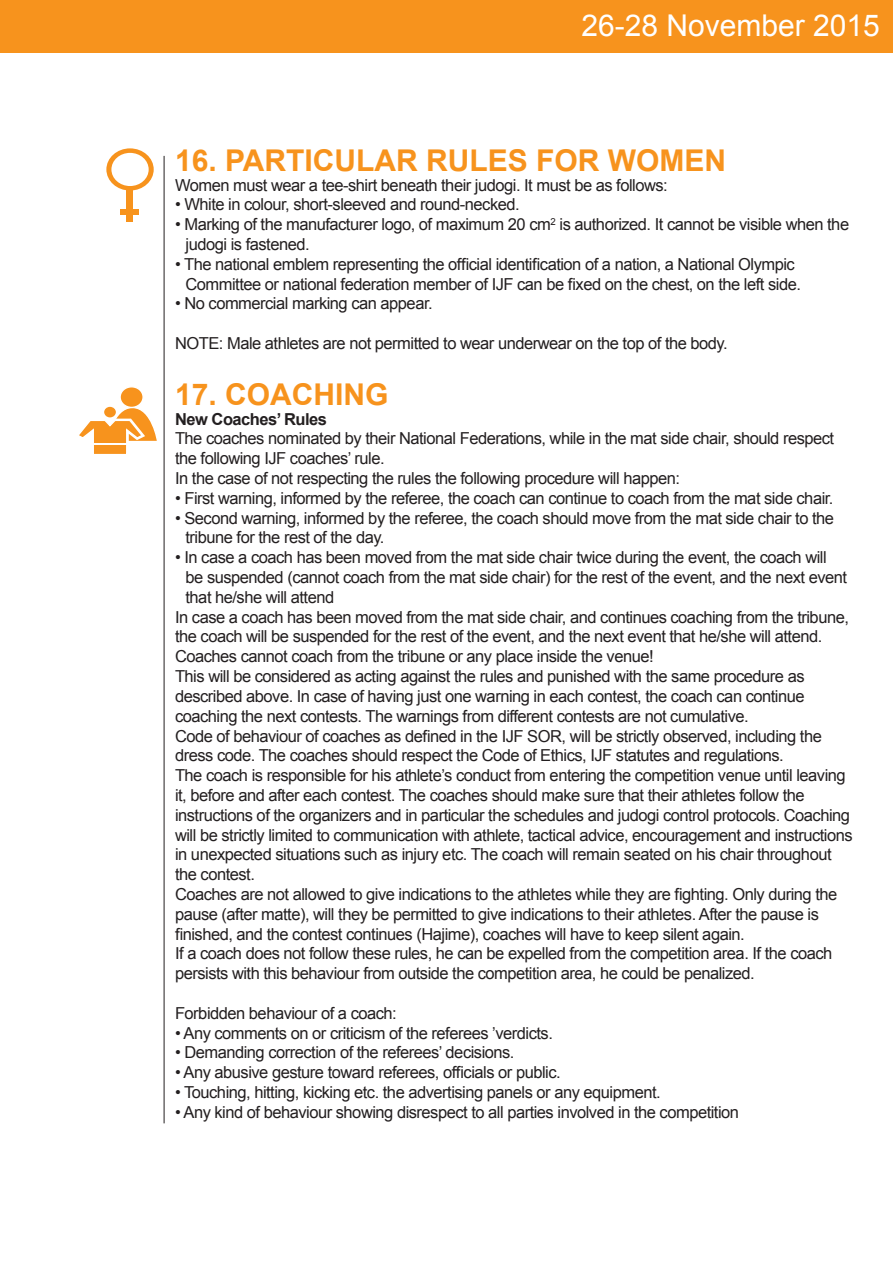
<style>
.page{position:relative;width:893px;height:1263px;background:#fff}
.page>*{position:absolute;margin:0;border:0;box-sizing:border-box;transform-origin:0 0}
.t1{font:700 30px "Arial";color:#f7931d}
.t2{font:30px "Arial";color:#fff}
.t3{font:16.5px/19.8px "Arial";letter-spacing:-.03em;color:#231f20}
.t4{font:700 16.5px "Arial";letter-spacing:-.03em;color:#231f20}
</style>
<div class="page">
<div style="left:0;top:0;width:893px;height:52px;background:#f7931d"></div>
<hr style="left:164px;top:156px;width:1px;height:967px;background:#231f20">
<svg style="left:106px;top:148px;width:48px;height:43px"></svg>
<div style="left:111px;top:153px;width:38px;height:33px;background:#fff;border-radius:50%"></div>
<div style="left:126px;top:188px;width:7px;height:33px;background:#f7931d"></div>
<div style="left:120px;top:210px;width:19px;height:5px;background:#f7931d"></div>
<div style="left:120px;top:387px;width:23px;height:20px;background:#f7931d;border-radius:50%"></div>
<div style="left:119px;top:386px;width:25px;height:22px;border:1px solid #fff;border-radius:50%"></div>
<svg style="left:79px;top:406px;width:78px;height:48px"></svg>
<div style="left:104px;top:407px;width:12px;height:10px;background:#f7931d;border-radius:50%"></div>
<hr style="left:93px;top:443px;width:35px;height:2px;background:#fff">
<h1 class="t2" style="left:581px;top:6px;width:300px">26-28 November 2015</h1>
<h1 class="t1" style="left:175px;top:140px;width:553px">16. PARTICULAR RULES FOR WOMEN</h1>
<p class="t3" style="left:175px;top:175px;width:494px">Women must wear a tee-shirt beneath their judogi. It must be as follows:</p>
<p class="t3" style="left:175px;top:195px;width:346px">• White in colour, short-sleeved and round-necked.</p>
<p class="t3" style="left:186px;top:215px;width:665px;text-indent:-10px">• Marking of the manufacturer logo, of maximum 20 cm<sup>2</sup> is authorized. It cannot be visible when the judogi is fastened.</p>
<p class="t3" style="left:186px;top:254px;width:617px;text-indent:-10px">• The national emblem representing the official identification of a nation, a National Olympic<br>Committee or national federation member of IJF can be fixed on the chest, on the left side.</p>
<p class="t3" style="left:175px;top:294px;width:259px">• No commercial marking can appear.</p>
<p class="t3" style="left:175px;top:333px;width:554px">NOTE: Male athletes are not permitted to wear underwear on the top of the body.</p>
<h1 class="t1" style="left:175px;top:374px;width:215px">17. COACHING</h1>
<p class="t4" style="left:175px;top:408px;width:154px">New Coaches’ Rules</p>
<p class="t3" style="left:175px;top:429px;width:661px">The coaches nominated by their National Federations, while in the mat side chair, should respect the following IJF coaches’ rule.<br>In the case of not respecting the rules the following procedure will happen:</p>
<p class="t3" style="left:175px;top:488px;width:660px">• First warning, informed by the referee, the coach can continue to coach from the mat side chair.</p>
<p class="t3" style="left:186px;top:508px;width:650px;text-indent:-10px">• Second warning, informed by the referee, the coach should move from the mat side chair to the tribune for the rest of the day.</p>
<p class="t3" style="left:175px;top:548px;width:653px">• In case a coach has been moved from the mat side chair twice during the event, the coach will</p>
<p class="t3" style="left:186px;top:567px;width:663px">be suspended (cannot coach from the mat side chair) for the rest of the event, and the next event</p>
<p class="t3" style="left:186px;top:587px;width:150px">that he/she will attend</p>
<p class="t3" style="left:175px;top:607px;width:675px">In case a coach has been moved from the mat side chair, and continues coaching from the tribune,</p>
<p class="t3" style="left:175px;top:627px;width:649px">the coach will be suspended for the rest of the event, and the next event that he/she will attend.</p>
<p class="t3" style="left:175px;top:647px;width:480px">Coaches cannot coach from the tribune or any place inside the venue!</p>
<p class="t3" style="left:175px;top:666px;width:631px">This will be considered as acting against the rules and punished with the same procedure as</p>
<p class="t3" style="left:175px;top:686px;width:631px">described above. In case of having just one warning in each contest, the coach can continue</p>
<p class="t3" style="left:175px;top:706px;width:575px">coaching the next contests. The warnings from different contests are not cumulative.</p>
<p class="t3" style="left:175px;top:726px;width:648px">Code of behaviour of coaches as defined in the IJF SOR, will be strictly observed, including the</p>
<p class="t3" style="left:175px;top:746px;width:610px">dress code. The coaches should respect the Code of Ethics, IJF statutes and regulations.</p>
<p class="t3" style="left:175px;top:765px;width:672px">The coach is responsible for his athlete’s conduct from entering the competition venue until leaving</p>
<p class="t3" style="left:175px;top:785px;width:631px">it, before and after each contest. The coaches should make sure that their athletes follow the</p>
<p class="t3" style="left:175px;top:805px;width:676px">instructions of the organizers and in particular the schedules and judogi control protocols. Coaching</p>
<p class="t3" style="left:175px;top:825px;width:679px">will be strictly limited to communication with athlete, tactical advice, encouragement and instructions</p>
<p class="t3" style="left:175px;top:845px;width:658px">in unexpected situations such as injury etc. The coach will remain seated on his chair throughout</p>
<p class="t3" style="left:175px;top:864px;width:81px">the contest.</p>
<p class="t3" style="left:175px;top:884px;width:664px">Coaches are not allowed to give indications to the athletes while they are fighting. Only during the</p>
<p class="t3" style="left:175px;top:904px;width:645px">pause (after matte), will they be permitted to give indications to their athletes. After the pause is</p>
<p class="t3" style="left:175px;top:924px;width:571px">finished, and the contest continues (Hajime), coaches will have to keep silent again.</p>
<p class="t3" style="left:175px;top:944px;width:659px">If a coach does not follow these rules, he can be expelled from the competition area. If the coach</p>
<p class="t3" style="left:175px;top:963px;width:581px">persists with this behaviour from outside the competition area, he could be penalized.</p>
<p class="t3" style="left:175px;top:1003px;width:223px">Forbidden behaviour of a coach:</p>
<p class="t3" style="left:175px;top:1023px;width:379px">• Any comments on or criticism of the referees ’verdicts.</p>
<p class="t3" style="left:175px;top:1043px;width:341px">• Demanding correction of the referees’ decisions.</p>
<p class="t3" style="left:175px;top:1062px;width:387px">• Any abusive gesture toward referees, officials or public.</p>
<p class="t3" style="left:175px;top:1082px;width:487px">• Touching, hitting, kicking etc. the advertising panels or any equipment.</p>
<p class="t3" style="left:175px;top:1102px;width:565px">• Any kind of behaviour showing disrespect to all parties involved in the competition</p>
</div>
